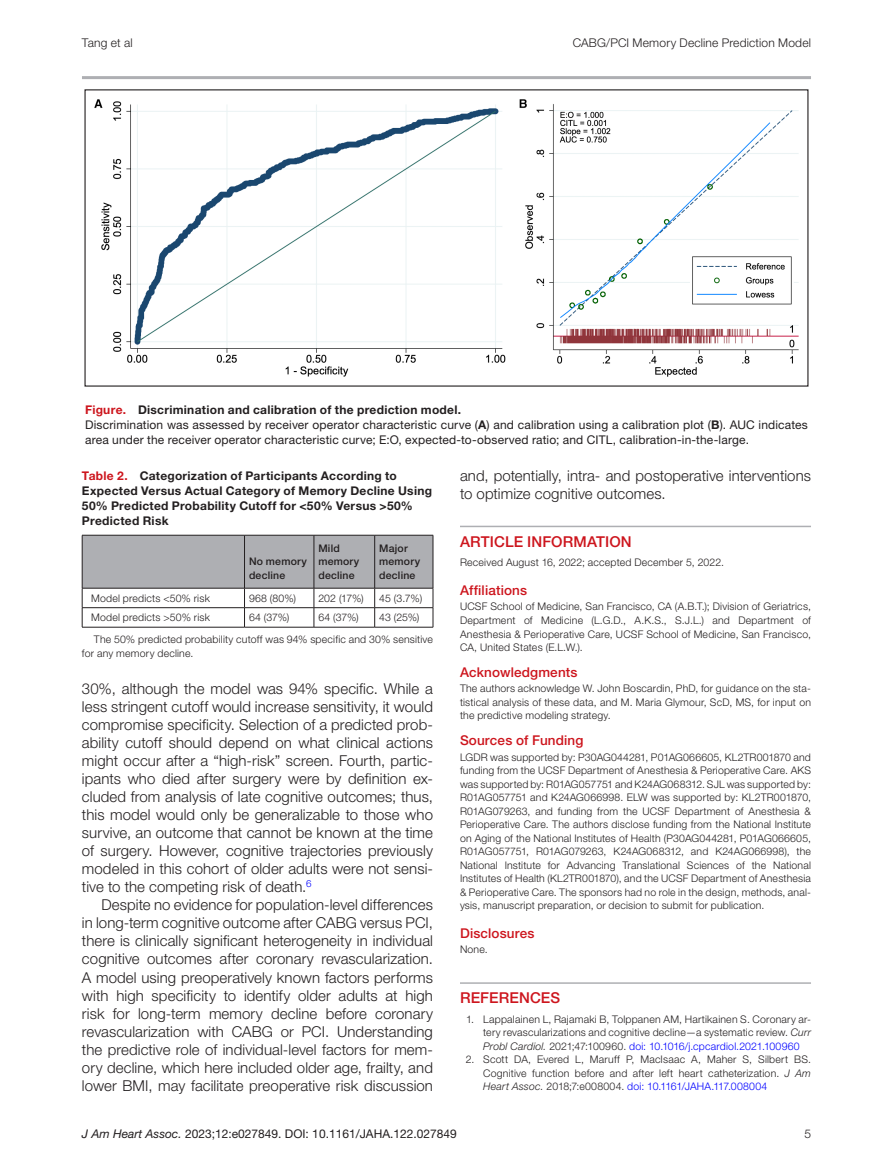
<style>
.page{position:relative;width:893px;height:1174px;background:#fff}
.page>*{position:absolute;margin:0;border:0;box-sizing:border-box;transform-origin:0 0}
.t1{font:300 15px/18px "Helvetica Neue LT Std";letter-spacing:.005em;color:#231f20;text-align:justify}
.t2{font:500 15px "Helvetica Neue LT Std";letter-spacing:.01em;color:#cd151d}
.t3{font:500 13.5px "Helvetica Neue LT Std";letter-spacing:.01em;color:#cd151d}
.t4{font:12px/15px "Helvetica Neue LT Std";letter-spacing:.015em;color:#231f20}
.t5{font:700 12px/15px "Helvetica Neue LT Std";letter-spacing:.02em;color:#231f20}
.t6{font:300 12px "Helvetica Neue LT Std";letter-spacing:.015em;color:#231f20}
.t7{font:300 10.5px/13.5px "Helvetica Neue LT Std";letter-spacing:.02em;color:#231f20;text-align:justify}
.t8{font:500 10.5px/13.5px "Helvetica Neue LT Std";letter-spacing:.02em;color:#231f20}
.s1{font-weight:700;color:#cd151d}
.s2{font-weight:700}
.s3{color:#cd151d}
.s4{font-style:italic}
.s5{color:#00f}
</style>
<div class="page">
<hr style="left:460px;top:525px;width:351px;height:2px;background:#aeafb3">
<hr style="left:460px;top:982px;width:351px;height:1px;background:#aeafb3">
<img style="left:94px;top:99px;width:705px;height:278px">
<hr style="left:82px;top:627px;width:163px;height:1px;background:#231f20">
<hr style="left:244px;top:627px;width:70px;height:1px;background:#231f20">
<hr style="left:314px;top:627px;width:61px;height:1px;background:#231f20">
<svg style="left:82px;top:535px;width:352px;height:92px"></svg>
<hr style="left:375px;top:627px;width:58px;height:1px;background:#231f20">
<hr style="left:82px;top:76px;width:729px;height:3px;background:#aeafb3">
<p class="t6" style="left:82px;top:35px;width:52px">Tang et al</p>
<p class="t6" style="left:573px;top:35px;width:240px">CABG/PCI Memory Decline Prediction Model</p>
<p class="t4" style="left:85px;top:402px;width:724px"><span class="s1">Figure.</span> <span class="s2">Discrimination and calibration of the prediction model.<br></span>Discrimination was assessed by receiver operator characteristic curve (<span class="s2">A</span>) and calibration using a calibration plot (<span class="s2">B</span>). AUC indicates area under the receiver operator characteristic curve; E:O, expected-to-observed ratio; and CITL, calibration-in-the-large.</p>
<p class="t5" style="left:82px;top:468px;width:352px"><span class="s3">Table 2.</span> Categorization of Participants According to Expected Versus Actual Category of Memory Decline Using 50% Predicted Probability Cutoff for &lt;50% Versus &gt;50% Predicted Risk</p>
<p class="t8" style="left:249px;top:555px;width:59px">No memory decline</p>
<h1 class="t1" style="left:460px;top:466px;width:352px">and, potentially, intra- and postoperative interventions to optimize cognitive outcomes.</h1>
<h1 class="t2" style="left:460px;top:532px;width:173px">ARTICLE INFORMATION</h1>
<p class="t7" style="left:460px;top:555px;width:265px">Received August 16, 2022; accepted December 5, 2022.</p>
<p class="t3" style="left:460px;top:582px;width:69px">Affiliations</p>
<p class="t7" style="left:460px;top:600px;width:353px">UCSF School of Medicine, San Francisco, CA (A.B.T.); Division of Geriatrics, Department of Medicine (L.G.D., A.K.S., S.J.L.) and Department of Anesthesia &amp; Perioperative Care, UCSF School of Medicine, San Francisco, CA, United States (E.L.W.).</p>
<p class="t3" style="left:460px;top:663px;width:119px">Acknowledgments</p>
<p class="t7" style="left:460px;top:681px;width:353px">The authors acknowledge W. John Boscardin, PhD, for guidance on the sta&shy;tistical analysis of these data, and M. Maria Glymour, ScD, MS, for input on the predictive modeling strategy.</p>
<p class="t3" style="left:460px;top:732px;width:125px">Sources of Funding</p>
<p class="t7" style="left:460px;top:750px;width:353px">LGDR was supported by: P30AG044281, P01AG066605, KL2TR001870 and funding from the UCSF Department of Anesthesia &amp; Perioperative Care. AKS was supported by: R01AG057751 and K24AG068312. SJL was supported by:<br>R01AG057751 and K24AG066998. ELW was supported by: KL2TR001870, R01AG079263, and funding from the UCSF Department of Anesthesia &amp; Perioperative Care. The authors disclose funding from the National Institute on Aging of the National Institutes of Health (P30AG044281, P01AG066605, R01AG057751, R01AG079263, K24AG068312, and K24AG066998), the National Institute for Advancing Translational Sciences of the National Institutes of Health (KL2TR001870), and the UCSF Department of Anesthesia &amp; Perioperative Care. The sponsors had no role in the design, methods, anal&shy;ysis, manuscript preparation, or decision to submit for publication.</p>
<p class="t3" style="left:460px;top:924px;width:76px">Disclosures</p>
<p class="t7" style="left:460px;top:942px;width:29px">None.</p>
<h1 class="t2" style="left:460px;top:989px;width:102px">REFERENCES</h1>
<p class="t7" style="left:483px;top:1012px;width:329px;text-indent:-17px">1. Lappalainen L, Rajamaki B, Tolppanen AM, Hartikainen S. Coronary ar&shy;tery revascularizations and cognitive decline—a systematic review. <span class="s4">Curr Probl Cardiol.</span> 2021;47:100960. <span class="s5">doi: 10.1016/j.cpcardiol.2021.100960</span></p>
<p class="t7" style="left:483px;top:1052px;width:329px;text-indent:-18px">2. Scott DA, Evered L, Maruff P, MacIsaac A, Maher S, Silbert BS.<br>Cognitive function before and after left heart catheterization. <span class="s4">J Am Heart Assoc.</span> 2018;7:e008004. <span class="s5">doi: 10.1161/JAHA.117.008004</span></p>
<p class="t8" style="left:318px;top:541px;width:42px">Mild memory decline</p>
<p class="t8" style="left:379px;top:541px;width:42px">Major memory decline</p>
<p class="t7" style="left:91px;top:591px;width:120px">Model predicts &lt;50% risk</p>
<p class="t7" style="left:249px;top:591px;width:48px">968 (80%)</p>
<p class="t7" style="left:318px;top:591px;width:47px">202 (17%)</p>
<p class="t7" style="left:379px;top:591px;width:45px">45 (3.7%)</p>
<p class="t7" style="left:91px;top:610px;width:120px">Model predicts &gt;50% risk</p>
<p class="t7" style="left:249px;top:610px;width:42px">64 (37%)</p>
<p class="t7" style="left:318px;top:610px;width:42px">64 (37%)</p>
<p class="t7" style="left:94px;top:606px;width:341px;line-height:21.9px;text-indent:285px">43 (25%)<br>The 50% predicted probability cutoff was 94% specific and 30% sensitive</p>
<p class="t7" style="left:82px;top:646px;width:113px">for any memory decline.</p>
<p class="t1" style="left:82px;top:679px;width:353px">30%, although the model was 94% specific. While a less stringent cutoff would increase sensitivity, it would compromise specificity. Selection of a predicted prob&shy;ability cutoff should depend on what clinical actions might occur after a “high-risk” screen. Fourth, partic&shy;ipants who died after surgery were by definition ex&shy;cluded from analysis of late cognitive outcomes; thus, this model would only be generalizable to those who survive, an outcome that cannot be known at the time of surgery. However, cognitive trajectories previously modeled in this cohort of older adults were not sensi&shy;tive to the competing risk of death.<sup>6</sup></p>
<p class="t1" style="left:82px;top:895px;width:353px;text-indent:19px">Despite no evidence for population-level differences in long-term cognitive outcome after CABG versus PCI, there is clinically significant heterogeneity in individual cognitive outcomes after coronary revascularization.<br>A model using preoperatively known factors performs with high specificity to identify older adults at high risk for long-term memory decline before coronary revascularization with CABG or PCI. Understanding the predictive role of individual-level factors for mem&shy;ory decline, which here included older age, frailty, and lower BMI, may facilitate preoperative risk discussion</p>
<p class="t4" style="left:82px;top:1126px;width:376px"><span class="s4">J Am Heart Assoc.</span> 2023;12:e027849. DOI: 10.1161/JAHA.122.027849</p>
<p class="t6" style="left:804px;top:1126px;width:8px">5</p>
</div>
